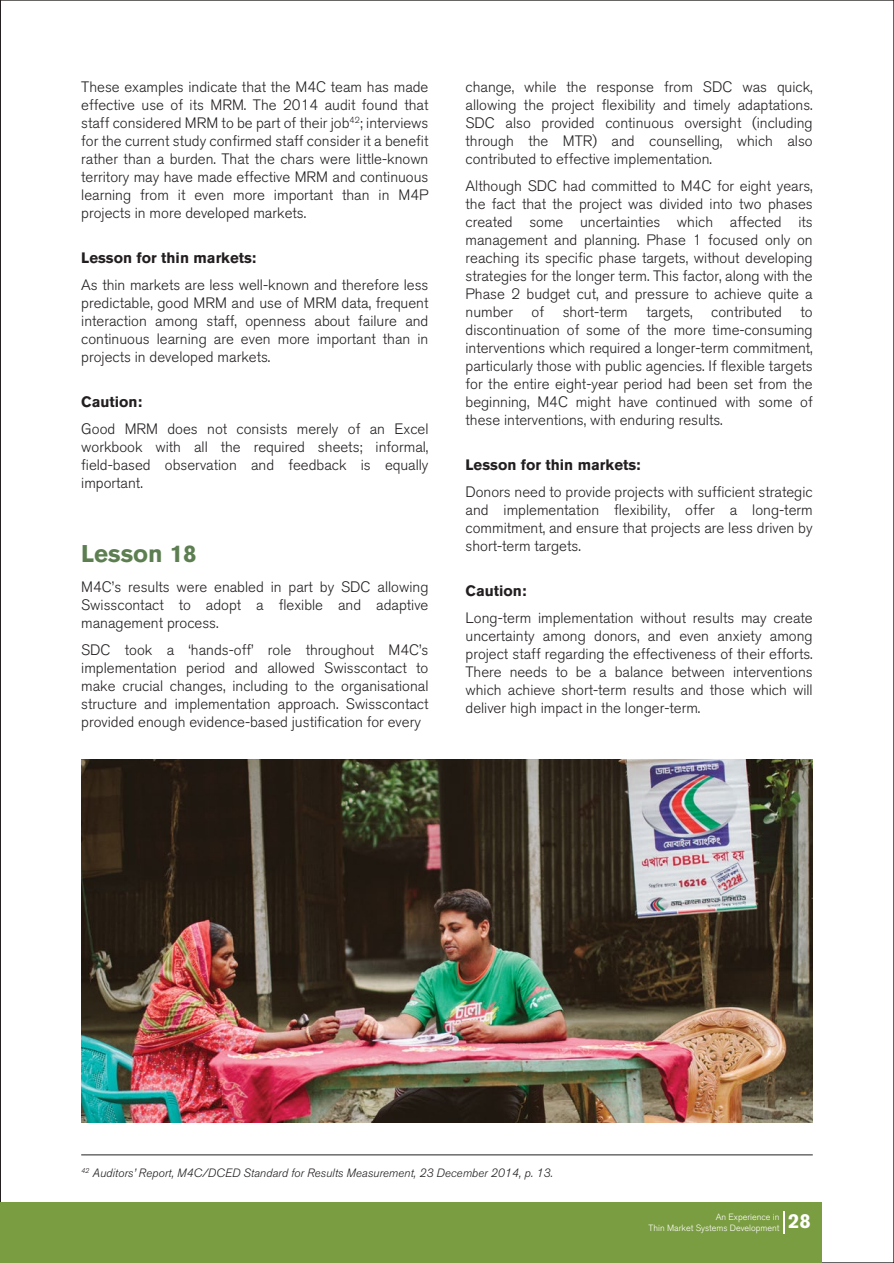
<style>
.page{position:relative;width:894px;height:1263px;background:#fff}
.page>*{position:absolute;margin:0;border:0;box-sizing:border-box;transform-origin:0 0}
.t1{font:700 24px "Akzidenz Grotesk BQ";color:#5c7e51}
.t2{font:700 20.25px "Akzidenz Grotesk BQ";color:#fff}
.t3{font:300 15px/18px "Akzidenz Grotesk BQ";color:#231f20;text-align:justify}
.t4{font:700 15px "Akzidenz Grotesk BQ";color:#231f20}
.t5{font:italic 300 12px "Akzidenz Grotesk BQ";color:#231f20}
.t6{font:300 9px/10.5px "Akzidenz Grotesk BQ";color:#fff;text-align:right}
</style>
<div class="page">
<img style="left:2px;top:759px;width:820px;height:502px">
<svg style="left:0;top:0;width:1px;height:1203px"></svg>
<div style="left:0;top:1203px;width:821px;height:60px;background:#7b9d41"></div>
<hr style="left:783px;top:1211px;width:2px;height:22px;background:#fff">
<hr style="left:81px;top:1155px;width:731px;height:1px;background:#231f20">
<p class="t3" style="left:81px;top:78px;width:349px">These examples indicate that the M4C team has made effective use of its MRM. The 2014 audit found that staff considered MRM to be part of their job<sup>42</sup>; interviews for the current study confirmed staff consider it a benefit rather than a burden. That the chars were little-known territory may have made effective MRM and continuous learning from it even more important than in M4P projects in more developed markets.</p>
<p class="t4" style="left:81px;top:249px;width:177px">Lesson for thin markets:</p>
<p class="t3" style="left:81px;top:276px;width:349px">As thin markets are less well-known and therefore less predictable, good MRM and use of MRM data, frequent interaction among staff, openness about failure and continuous learning are even more important than in projects in developed markets.</p>
<p class="t4" style="left:81px;top:393px;width:62px">Caution:</p>
<p class="t3" style="left:81px;top:420px;width:349px">Good MRM does not consists merely of an Excel workbook with all the required sheets; informal, field-based observation and feedback is equally important.</p>
<h1 class="t1" style="left:81px;top:539px;width:117px">Lesson 18</h1>
<p class="t3" style="left:81px;top:578px;width:349px">M4C’s results were enabled in part by SDC allowing Swisscontact to adopt a flexible and adaptive management process.</p>
<p class="t3" style="left:81px;top:641px;width:349px">SDC took a ‘hands-off’ role throughout M4C’s implementation period and allowed Swisscontact to make crucial changes, including to the organisational structure and implementation approach. Swisscontact provided enough evidence-based justification for every</p>
<p class="t3" style="left:465px;top:78px;width:349px">change, while the response from SDC was quick, allowing the project flexibility and timely adaptations.<br>SDC also provided continuous oversight (including through the MTR) and counselling, which also contributed to effective implementation.</p>
<p class="t3" style="left:465px;top:177px;width:349px">Although SDC had committed to M4C for eight years, the fact that the project was divided into two phases created some uncertainties which affected its management and planning. Phase 1 focused only on reaching its specific phase targets, without developing strategies for the longer term. This factor, along with the Phase 2 budget cut, and pressure to achieve quite a number of short-term targets, contributed to discontinuation of some of the more time-consuming interventions which required a longer-term commitment, particularly those with public agencies. If flexible targets for the entire eight-year period had been set from the beginning, M4C might have continued with some of these interventions, with enduring results.</p>
<p class="t4" style="left:465px;top:456px;width:177px">Lesson for thin markets:</p>
<p class="t3" style="left:465px;top:483px;width:349px">Donors need to provide projects with sufficient strategic and implementation flexibility, offer a long-term commitment, and ensure that projects are less driven by short-term targets.</p>
<p class="t4" style="left:465px;top:582px;width:62px">Caution:</p>
<p class="t3" style="left:465px;top:609px;width:349px">Long-term implementation without results may create uncertainty among donors, and even anxiety among project staff regarding the effectiveness of their efforts.<br>There needs to be a balance between interventions which achieve short-term results and those which will deliver high impact in the longer-term.</p>
<p class="t5" style="left:81px;top:1166px;width:473px"><sup>42</sup> Auditors’ Report, M4C/DCED Standard for Results Measurement, 23 December 2014, p. 13.</p>
<p class="t6" style="left:648px;top:1212px;width:132px">An Experience in<br>Thin Market Systems Development</p>
<h2 class="t2" style="left:788px;top:1209px;width:24px">28</h2>
</div>
